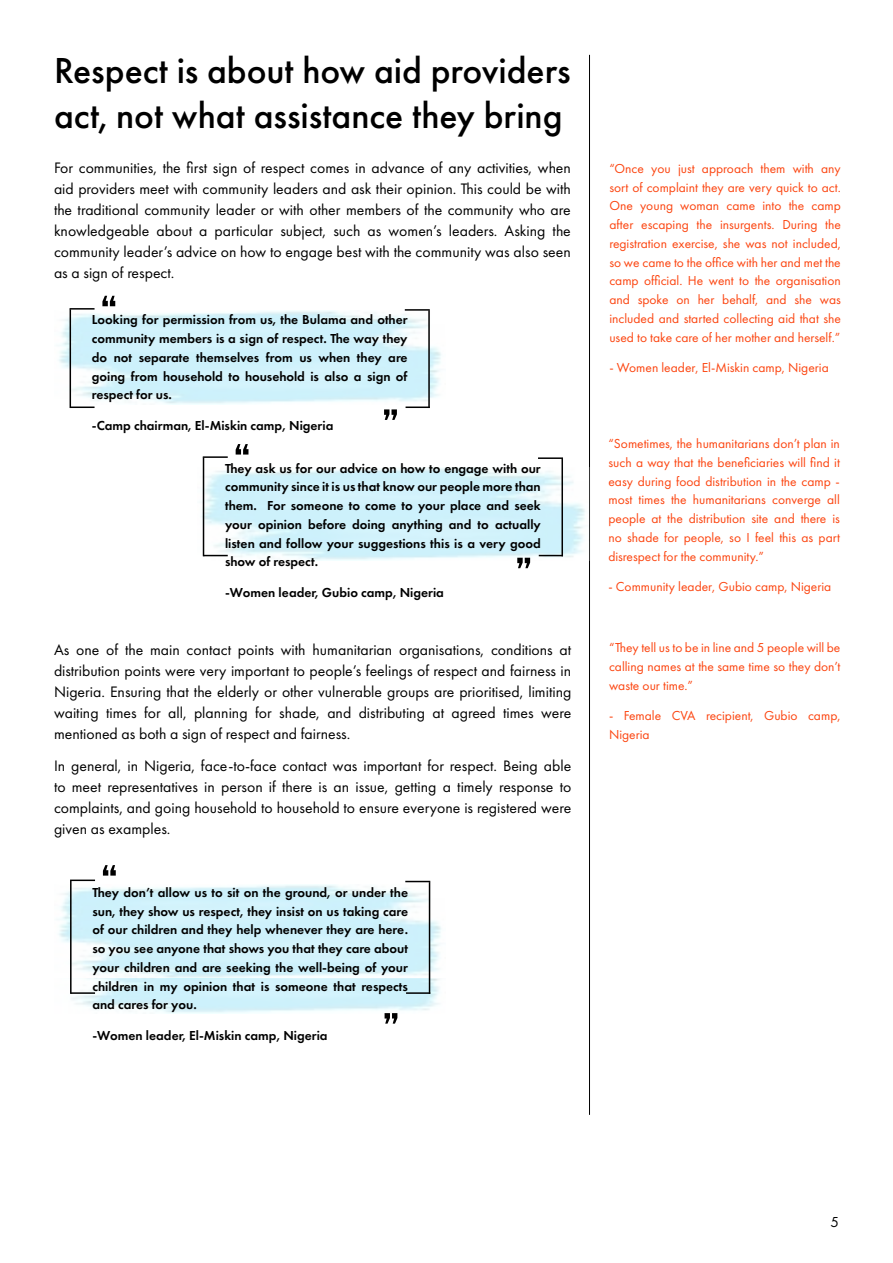
<style>
.page{position:relative;width:893px;height:1263px;background:#fff}
.page>*{position:absolute;margin:0;border:0;box-sizing:border-box;transform-origin:0 0}
.t1{font:51px "Bebas Neue";color:#000}
.t2{font:500 37.5px/45px "Futura PT";color:#000}
.Body{font:15.75px/21px "Futura PT";color:#000;text-align:justify}
.t3{font:15px "Futura PT";color:#000}
.Body-2{font:600 13.5px/18.8px "Futura PT";color:#000;text-align:justify}
.Body-3{font:13.5px/18.8px "Futura PT";color:#fc440f;text-align:justify}
</style>
<div class="page">
<hr style="left:589px;top:55px;width:1px;height:1060px;background:#000">
<hr style="left:70px;top:309px;width:1px;height:99px;background:#000">
<hr style="left:70px;top:406px;width:25px;height:2px;background:#000">
<hr style="left:70px;top:308px;width:25px;height:2px;background:#000">
<hr style="left:428px;top:310px;width:2px;height:98px;background:#000">
<hr style="left:406px;top:406px;width:24px;height:2px;background:#000">
<hr style="left:405px;top:309px;width:25px;height:2px;background:#000">
<hr style="left:70px;top:881px;width:2px;height:113px;background:#000">
<hr style="left:71px;top:992px;width:24px;height:2px;background:#000">
<hr style="left:70px;top:879px;width:25px;height:2px;background:#000">
<hr style="left:429px;top:882px;width:1px;height:112px;background:#000">
<hr style="left:406px;top:992px;width:24px;height:2px;background:#000">
<svg style="left:405px;top:881px;width:25px;height:1px"></svg>
<hr style="left:203px;top:458px;width:1px;height:98px;background:#000">
<svg style="left:204px;top:555px;width:24px;height:1px"></svg>
<hr style="left:203px;top:456px;width:25px;height:2px;background:#000">
<hr style="left:561px;top:459px;width:2px;height:97px;background:#000">
<svg style="left:539px;top:555px;width:22px;height:1px"></svg>
<hr style="left:538px;top:457px;width:25px;height:2px;background:#000">
<h1 class="t2" style="left:54px;top:48px;width:518px">Respect is about how aid providers act, not what assistance they bring</h1>
<p class="Body" style="left:54px;top:157px;width:518px">For communities, the first sign of respect comes in advance of any activities, when aid providers meet with community leaders and ask their opinion. This could be with the traditional community leader or with other members of the community who are knowledgeable about a particular subject, such as women’s leaders. Asking the community leader’s advice on how to engage best with the community was also seen as a sign of respect.</p>
<h1 class="t1" style="left:100px;top:286px;width:18px">“</h1>
<p class="Body-2" style="left:92px;top:329px;width:317px">community members is a sign of respect. The way they do not separate themselves from us when they are going from household to household is also a sign of respect for us.</p>
<p class="Body-2" style="left:92px;top:416px;width:243px">-Camp chairman, El-Miskin camp, Nigeria</p>
<p class="Body-2" style="left:92px;top:310px;width:317px">Looking for permission from us, the Bulama and other</p>
<h1 class="t1" style="left:399px;top:430px;width:18px;rotate:-180deg">“</h1>
<h1 class="t1" style="left:234px;top:434px;width:18px">“</h1>
<p class="Body-2" style="left:225px;top:477px;width:317px">community since it is us that know our people more than them. For someone to come to your place and seek your opinion before doing anything and to actually listen and follow your suggestions this is a very good show of respect.</p>
<p class="Body-2" style="left:225px;top:583px;width:220px">-Women leader, Gubio camp, Nigeria</p>
<p class="Body-2" style="left:225px;top:459px;width:317px">They ask us for our advice on how to engage with our</p>
<h1 class="t1" style="left:532px;top:578px;width:18px;rotate:-180deg">“</h1>
<p class="Body" style="left:54px;top:639px;width:519px">As one of the main contact points with humanitarian organisations, conditions at distribution points were very important to people’s feelings of respect and fairness in Nigeria. Ensuring that the elderly or other vulnerable groups are prioritised, limiting waiting times for all, planning for shade, and distributing at agreed times were mentioned as both a sign of respect and fairness.</p>
<p class="Body" style="left:54px;top:755px;width:519px">In general, in Nigeria, face-to-face contact was important for respect. Being able to meet representatives in person if there is an issue, getting a timely response to complaints, and going household to household to ensure everyone is registered were given as examples.</p>
<h1 class="t1" style="left:101px;top:855px;width:18px">“</h1>
<p class="Body-2" style="left:92px;top:901px;width:317px">sun, they show us respect, they insist on us taking care of our children and they help whenever they are here. so you see anyone that shows you that they care about your children and are seeking the well-being of your children in my opinion that is someone that respects and cares for you.</p>
<p class="Body-2" style="left:92px;top:1025px;width:237px">-Women leader, El-Miskin camp, Nigeria</p>
<p class="Body-2" style="left:92px;top:883px;width:317px">They don’t allow us to sit on the ground, or under the</p>
<h1 class="t1" style="left:399px;top:1033px;width:18px;rotate:-180deg">“</h1>
<p class="Body-3" style="left:609px;top:159px;width:233px">“Once you just approach them with any sort of complaint they are very quick to act.<br>One young woman came into the camp after escaping the insurgents. During the registration exercise, she was not included, so we came to the office with her and met the camp official. He went to the organisation and spoke on her behalf, and she was included and started collecting aid that she used to take care of her mother and herself.”</p>
<p class="Body-3" style="left:609px;top:358px;width:221px">- Women leader, El-Miskin camp, Nigeria</p>
<p class="Body-3" style="left:608px;top:434px;width:233px">“Sometimes, the humanitarians don’t plan in such a way that the beneficiaries will find it easy during food distribution in the camp - most times the humanitarians converge all people at the distribution site and there is no shade for people, so I feel this as part disrespect for the community.”</p>
<p class="Body-3" style="left:608px;top:577px;width:224px">- Community leader, Gubio camp, Nigeria</p>
<p class="Body-3" style="left:609px;top:638px;width:233px">“They tell us to be in line and 5 people will be calling names at the same time so they don’t waste our time.”</p>
<p class="Body-3" style="left:609px;top:706px;width:233px">- Female CVA recipient, Gubio camp,<br>Nigeria</p>
<p class="t3" style="left:830px;top:1213px;width:10px">5</p>
</div>
